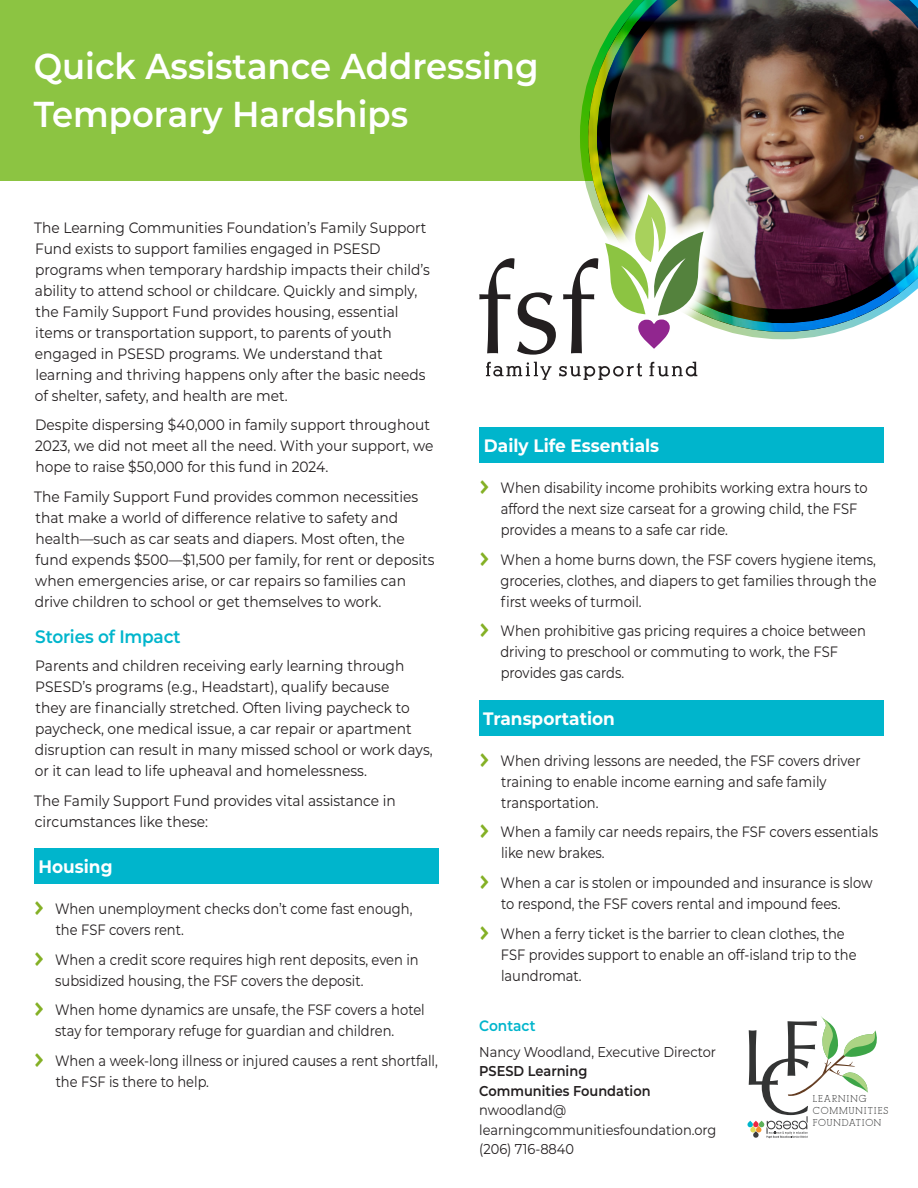
<style>
.page{position:relative;width:918px;height:1188px;background:#fff}
.page>*{position:absolute;margin:0;border:0;box-sizing:border-box;transform-origin:0 0}
.t1{font:79.5px "Optima";color:#333434}
.subhead{font:600 36px/48px "Montserrat";color:#fff;scale:.94 1}
.subhead_bold{font:700 18px "Montserrat";color:#fff;scale:.94 1}
.subhead-2{font:600 18px "Montserrat";letter-spacing:-.01em;color:#00b5cc;scale:.94 1}
.body{font:15px/21px "Montserrat";color:#231f20;scale:.92 1}
.body-2{font:15px/21px "Montserrat";color:#231f20;scale:.87 1}
.body-3{font:600 15px "Montserrat";color:#00b5cc;scale:.92 1}
.body-4{font:14.25px/19.5px "Montserrat";color:#231f20;scale:.91 1}
.t2{font:9.75px/11.7px "Alexandria FLF";letter-spacing:.1em;color:#333434}
.s1{font-weight:600}
</style>
<div class="page">
<div style="left:0;top:0;width:759px;height:181px;background:#8cc442"></div>
<div style="left:34px;top:849px;width:405px;height:35px;background:#00b5cc"></div>
<div style="left:479px;top:428px;width:405px;height:35px;background:#00b5cc"></div>
<div style="left:479px;top:700px;width:405px;height:36px;background:#00b5cc"></div>
<svg style="left:788px;top:1016px;width:89px;height:80px"></svg>
<svg style="left:747px;top:1116px;width:61px;height:22px"></svg>
<img style="left:580px;top:0;width:338px;height:339px">
<img style="left:485px;top:172px;width:241px;height:205px">
<svg style="left:479px;top:258px;width:77px;height:97px"></svg>
<svg style="left:563px;top:258px;width:35px;height:95px"></svg>
<svg style="left:486px;top:362px;width:66px;height:18px"></svg>
<svg style="left:559px;top:363px;width:83px;height:17px"></svg>
<svg style="left:649px;top:362px;width:48px;height:14px"></svg>
<img style="left:605px;top:194px;width:99px;height:157px">
<p class="subhead" style="left:34px;top:40px;width:539px">Quick Assistance Addressing<br>Temporary Hardships</p>
<p class="body" style="left:34px;top:216px;width:432px">The Learning Communities Foundation’s Family Support Fund exists to support families engaged in PSESD programs when temporary hardship impacts their child’s ability to attend school or childcare. Quickly and simply, the Family Support Fund provides housing, essential items or transportation support, to parents of youth engaged in PSESD programs. We understand that learning and thriving happens only after the basic needs of shelter, safety, and health are met.</p>
<p class="body" style="left:35px;top:414px;width:434px">Despite dispersing $40,000 in family support throughout<br>2023, we did not meet all the need. With your support, we hope to raise $50,000 for this fund in 2024.</p>
<p class="body" style="left:34px;top:486px;width:437px">The Family Support Fund provides common necessities that make a world of difference relative to safety and health—such as car seats and diapers. Most often, the fund expends $500—$1,500 per family, for rent or deposits when emergencies arise, or car repairs so families can drive children to school or get themselves to work.</p>
<p class="subhead-2" style="left:35px;top:624px;width:156px">Stories of Impact</p>
<p class="body" style="left:35px;top:655px;width:434px">Parents and children receiving early learning through PSESD’s programs (e.g., Headstart), qualify because<br>they are financially stretched. Often living paycheck to paycheck, one medical issue, a car repair or apartment disruption can result in many missed school or work days, or it can lead to life upheaval and homelessness.</p>
<p class="body" style="left:34px;top:789px;width:395px">The Family Support Fund provides vital assistance in circumstances like these:</p>
<p class="subhead_bold" style="left:38px;top:854px;width:80px">Housing</p>
<p class="body-2" style="left:55px;top:898px;width:412px">When unemployment checks don’t come fast enough, the FSF covers rent.</p>
<p class="body-2" style="left:55px;top:948px;width:419px">When a credit score requires high rent deposits, even in subsidized housing, the FSF covers the deposit.</p>
<p class="body-2" style="left:55px;top:999px;width:426px">When home dynamics are unsafe, the FSF covers a hotel stay for temporary refuge for guardian and children.</p>
<p class="body-2" style="left:55px;top:1050px;width:441px">When a week-long illness or injured causes a rent shortfall, the FSF is there to help.</p>
<p class="subhead_bold" style="left:484px;top:433px;width:188px">Daily Life Essentials</p>
<p class="body-2" style="left:501px;top:477px;width:423px">When disability income prohibits working extra hours to afford the next size carseat for a growing child, the FSF provides a means to a safe car ride.</p>
<p class="body-2" style="left:500px;top:548px;width:434px;text-align:justify">When a home burns down, the FSF covers hygiene items, groceries, clothes, and diapers to get families through the first weeks of turmoil.</p>
<p class="body-2" style="left:500px;top:620px;width:422px">When prohibitive gas pricing requires a choice between driving to preschool or commuting to work, the FSF provides gas cards.</p>
<p class="subhead_bold" style="left:483px;top:705px;width:142px">Transportation</p>
<p class="body-2" style="left:501px;top:749px;width:415px">When driving lessons are needed, the FSF covers driver training to enable income earning and safe family transportation.</p>
<p class="body-2" style="left:501px;top:821px;width:436px">When a family car needs repairs, the FSF covers essentials like new brakes.</p>
<p class="body-2" style="left:501px;top:872px;width:429px">When a car is stolen or impounded and insurance is slow to respond, the FSF covers rental and impound fees.</p>
<p class="body-2" style="left:501px;top:922px;width:411px">When a ferry ticket is the barrier to clean clothes, the<br>FSF provides support to enable an off-island trip to the laundromat.</p>
<p class="body-3" style="left:479px;top:1015px;width:63px">Contact</p>
<p class="body-4" style="left:479px;top:1041px;width:262px">Nancy Woodland, Executive Director<br><span class="s1">PSESD Learning<br>Communities Foundation </span>nwoodland@ learningcommunitiesfoundation.org (206) 716-8840</p>
<p class="t1" style="left:780px;top:1003px;width:41px">F</p>
<p class="t2" style="left:813px;top:1093px;width:77px">LEARNING<br>COMMUNITIES<br>FOUNDATION</p>
<p class="t1" style="left:742px;top:1026px;width:71px">LC</p>
</div>
